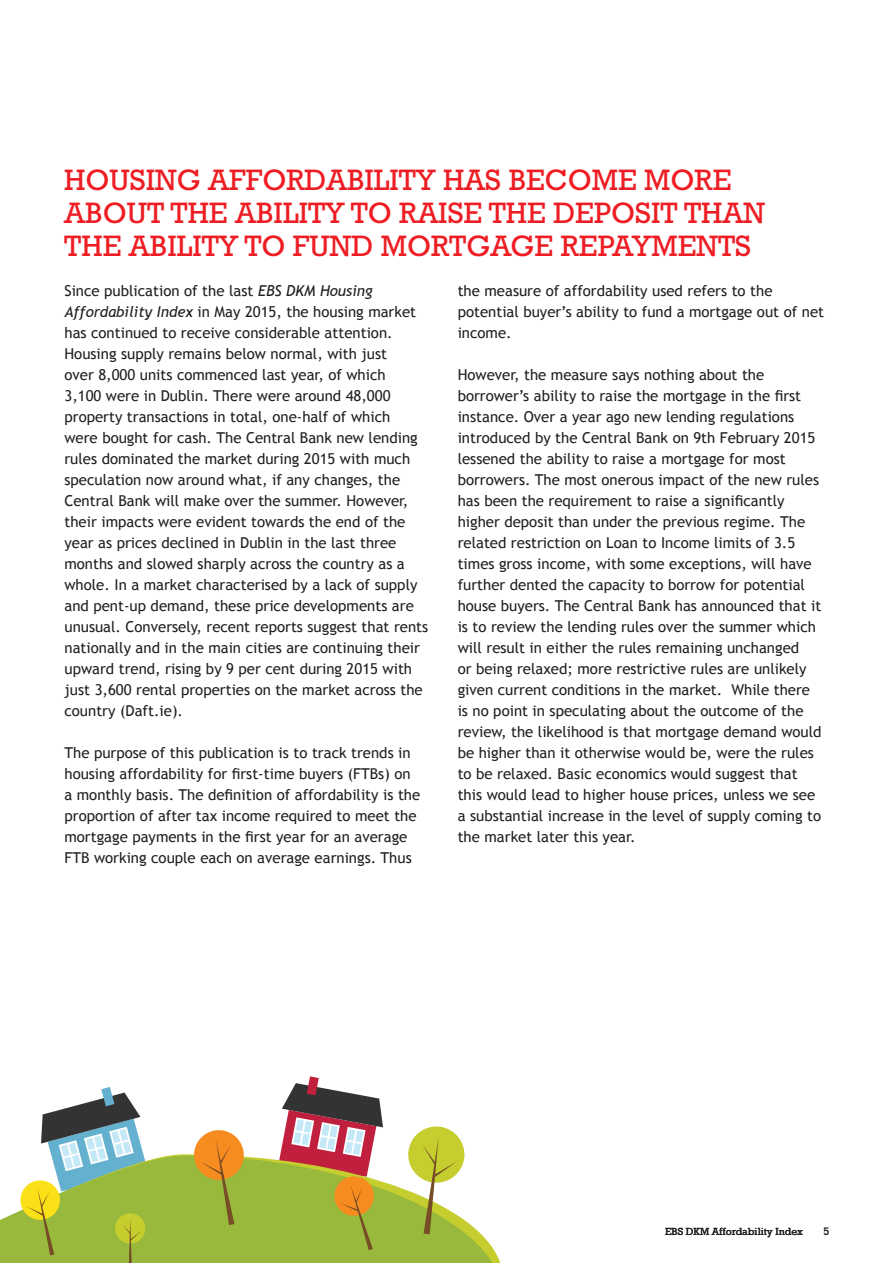
<style>
.page{position:relative;width:893px;height:1263px;background:#fff}
.page>*{position:absolute;margin:0;border:0;box-sizing:border-box;transform-origin:0 0}
.headings{font:30px/33px "Rockwell Std";color:#ee1d23}
.body{font:15px/21px "Trebuchet MS";color:#231f20}
.t1{font:10.5px "Rockwell Std";color:#231f20}
.t2{font:700 10.5px "Trade Gothic LT Std";color:#231f20}
.s1{font-style:italic}
</style>
<div class="page">
<svg style="left:0;top:1156px;width:501px;height:107px;fill:#98b93c"></svg>
<svg style="left:407px;top:1126px;width:59px;height:108px"></svg>
<svg style="left:19px;top:1087px;width:130px;height:176px"></svg>
<svg style="left:192px;top:1130px;width:54px;height:95px;background:#bfa73e"></svg>
<svg style="left:278px;top:1076px;width:105px;height:174px"></svg>
<p class="headings" style="left:64px;top:164px;width:702px">HOUSING AFFORDABILITY HAS BECOME MORE<br>ABOUT THE ABILITY TO RAISE THE DEPOSIT THAN<br>THE ABILITY TO FUND MORTGAGE REPAYMENTS</p>
<p class="body" style="left:64px;top:280px;width:365px">Since publication of the last <span class="s1">EBS DKM Housing Affordability Index</span> in May 2015, the housing market has continued to receive considerable attention.<br>Housing supply remains below normal, with just<br>over 8,000 units commenced last year, of which<br>3,100 were in Dublin. There were around 48,000 property transactions in total, one-half of which<br>were bought for cash. The Central Bank new lending rules dominated the market during 2015 with much speculation now around what, if any changes, the Central Bank will make over the summer. However, their impacts were evident towards the end of the year as prices declined in Dublin in the last three months and slowed sharply across the country as a whole. In a market characterised by a lack of supply and pent-up demand, these price developments are unusual. Conversely, recent reports suggest that rents nationally and in the main cities are continuing their upward trend, rising by 9 per cent during 2015 with just 3,600 rental properties on the market across the country (Daft.ie).</p>
<p class="body" style="left:64px;top:742px;width:357px">The purpose of this publication is to track trends in housing affordability for first-time buyers (FTBs) on a monthly basis. The definition of affordability is the proportion of after tax income required to meet the mortgage payments in the first year for an average FTB working couple each on average earnings. Thus</p>
<p class="body" style="left:458px;top:280px;width:368px">the measure of affordability used refers to the potential buyer’s ability to fund a mortgage out of net income.</p>
<p class="body" style="left:458px;top:364px;width:365px">However, the measure says nothing about the borrower’s ability to raise the mortgage in the first instance. Over a year ago new lending regulations introduced by the Central Bank on 9th February 2015 lessened the ability to raise a mortgage for most borrowers. The most onerous impact of the new rules has been the requirement to raise a significantly higher deposit than under the previous regime. The related restriction on Loan to Income limits of 3.5 times gross income, with some exceptions, will have further dented the capacity to borrow for potential house buyers. The Central Bank has announced that it is to review the lending rules over the summer which will result in either the rules remaining unchanged<br>or being relaxed; more restrictive rules are unlikely given current conditions in the market. While there is no point in speculating about the outcome of the review, the likelihood is that mortgage demand would be higher than it otherwise would be, were the rules to be relaxed. Basic economics would suggest that this would lead to higher house prices, unless we see a substantial increase in the level of supply coming to the market later this year.</p>
<p class="t1" style="left:665px;top:1225px;width:140px">EBS DKM Affordability Index</p>
<p class="t2" style="left:823px;top:1225px;width:7px">5</p>
</div>
